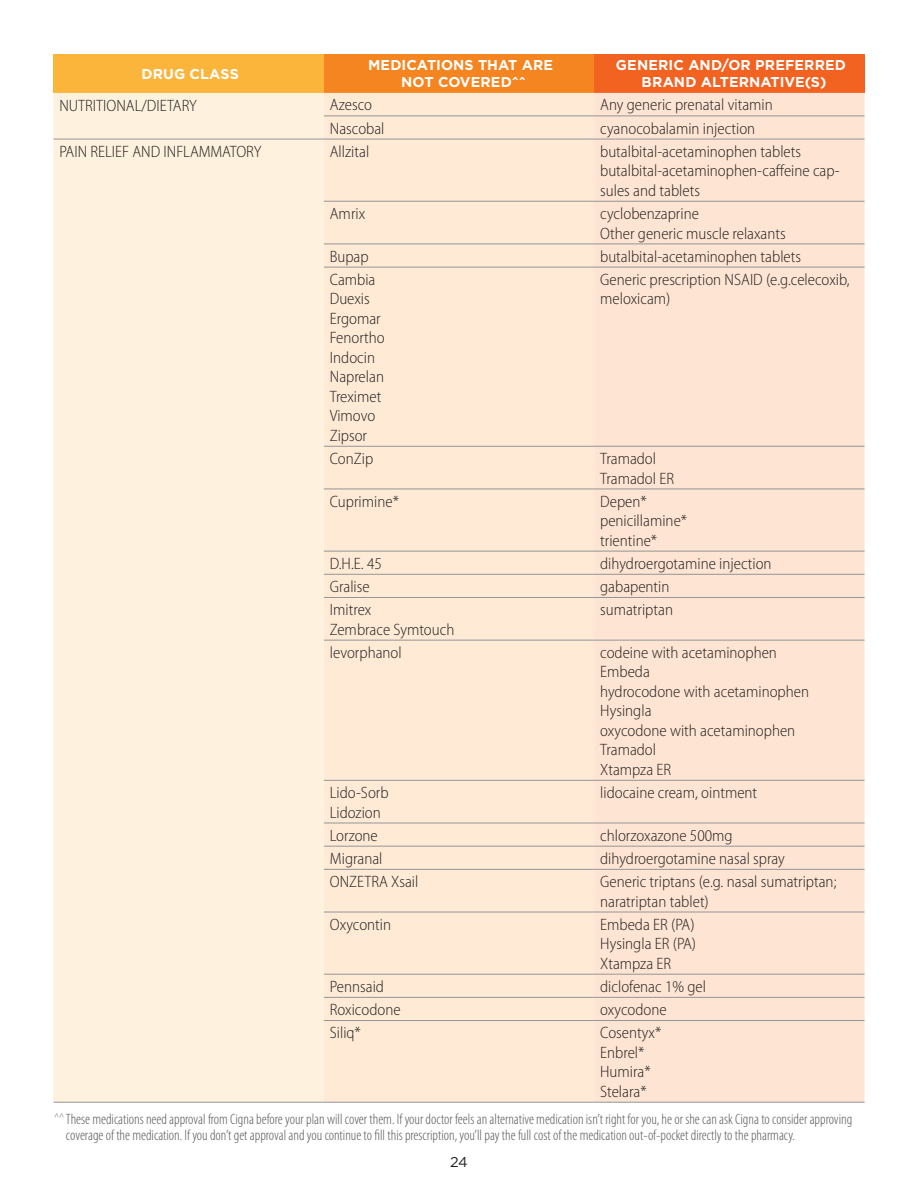
<style>
.page{position:relative;width:918px;height:1188px;background:#fff}
.page>*{position:absolute;margin:0;border:0;box-sizing:border-box;transform-origin:0 0}
.t1{font:300 semi-condensed 16.5px/19.5px "Myriad Pro";color:#231f20}
.List_Header{font:300 condensed 15px/16.5px "Myriad Pro";color:#57585a}
.Table_column_header{font:700 14.25px/16.5px "Gotham";letter-spacing:.005em;color:#fff;text-align:center}
.Page_number_centered{font:14.25px "Gotham";color:#231f20}
</style>
<div class="page">
<div style="left:53px;top:54px;width:271px;height:39px;background:#fcb53b"></div>
<div style="left:324px;top:54px;width:270px;height:39px;background:#f58520"></div>
<div style="left:594px;top:54px;width:271px;height:39px;background:#f26221"></div>
<div style="left:53px;top:93px;width:271px;height:1009px;background:#fef2de"></div>
<div style="left:324px;top:93px;width:270px;height:1009px;background:#feead5"></div>
<div style="left:594px;top:93px;width:271px;height:1009px;background:#fee4d2"></div>
<hr style="left:324px;top:116px;width:270px;height:1px;background:#939598">
<hr style="left:594px;top:116px;width:271px;height:1px;background:#939598">
<hr style="left:53px;top:139px;width:271px;height:1px;background:#939598">
<hr style="left:53px;top:1102px;width:271px;height:1px;background:#939598">
<hr style="left:324px;top:139px;width:270px;height:1px;background:#939598">
<hr style="left:594px;top:139px;width:271px;height:1px;background:#939598">
<hr style="left:324px;top:201px;width:270px;height:1px;background:#939598">
<hr style="left:594px;top:201px;width:271px;height:1px;background:#939598">
<hr style="left:324px;top:244px;width:270px;height:1px;background:#939598">
<hr style="left:594px;top:244px;width:271px;height:1px;background:#939598">
<hr style="left:324px;top:267px;width:270px;height:1px;background:#939598">
<hr style="left:594px;top:267px;width:271px;height:1px;background:#939598">
<hr style="left:324px;top:446px;width:270px;height:1px;background:#939598">
<hr style="left:594px;top:446px;width:271px;height:1px;background:#939598">
<hr style="left:324px;top:489px;width:270px;height:1px;background:#939598">
<hr style="left:594px;top:489px;width:271px;height:1px;background:#939598">
<hr style="left:324px;top:551px;width:270px;height:1px;background:#939598">
<hr style="left:594px;top:551px;width:271px;height:1px;background:#939598">
<hr style="left:324px;top:574px;width:270px;height:1px;background:#939598">
<hr style="left:594px;top:574px;width:271px;height:1px;background:#939598">
<hr style="left:324px;top:597px;width:270px;height:1px;background:#939598">
<hr style="left:594px;top:597px;width:271px;height:1px;background:#939598">
<hr style="left:324px;top:640px;width:270px;height:1px;background:#939598">
<hr style="left:594px;top:640px;width:271px;height:1px;background:#939598">
<hr style="left:324px;top:780px;width:270px;height:1px;background:#939598">
<hr style="left:594px;top:780px;width:271px;height:1px;background:#939598">
<hr style="left:324px;top:823px;width:270px;height:1px;background:#939598">
<hr style="left:594px;top:823px;width:271px;height:1px;background:#939598">
<hr style="left:324px;top:846px;width:270px;height:1px;background:#939598">
<hr style="left:594px;top:846px;width:271px;height:1px;background:#939598">
<hr style="left:324px;top:869px;width:270px;height:1px;background:#939598">
<hr style="left:594px;top:869px;width:271px;height:1px;background:#939598">
<hr style="left:324px;top:912px;width:270px;height:1px;background:#939598">
<hr style="left:594px;top:912px;width:271px;height:1px;background:#939598">
<hr style="left:324px;top:974px;width:270px;height:1px;background:#939598">
<hr style="left:594px;top:974px;width:271px;height:1px;background:#939598">
<hr style="left:324px;top:997px;width:270px;height:1px;background:#939598">
<hr style="left:594px;top:997px;width:271px;height:1px;background:#939598">
<hr style="left:324px;top:1020px;width:270px;height:1px;background:#939598">
<hr style="left:594px;top:1020px;width:271px;height:1px;background:#939598">
<hr style="left:324px;top:1102px;width:270px;height:1px;background:#939598">
<hr style="left:594px;top:1102px;width:271px;height:1px;background:#939598">
<p class="Table_column_header" style="left:142px;top:65px;width:99px">DRUG CLASS</p>
<p class="Table_column_header" style="left:368px;top:57px;width:187px">MEDICATIONS THAT ARE<br>NOT COVERED^^</p>
<p class="Table_column_header" style="left:616px;top:57px;width:232px">GENERIC AND/OR PREFERRED<br>BRAND ALTERNATIVE(S)</p>
<p class="t1" style="left:59px;top:96px;width:139px">NUTRITIONAL/DIETARY</p>
<p class="t1" style="left:330px;top:96px;width:44px">Azesco</p>
<p class="t1" style="left:600px;top:96px;width:174px">Any generic prenatal vitamin</p>
<p class="t1" style="left:330px;top:119px;width:56px">Nascobal</p>
<p class="t1" style="left:600px;top:119px;width:157px">cyanocobalamin injection</p>
<p class="t1" style="left:59px;top:143px;width:204px">PAIN RELIEF AND INFLAMMATORY</p>
<p class="t1" style="left:330px;top:142px;width:41px">Allzital</p>
<p class="t1" style="left:600px;top:142px;width:241px">butalbital-acetaminophen tablets butalbital-acetaminophen-caffeine cap&shy;sules and tablets</p>
<p class="t1" style="left:330px;top:204px;width:37px">Amrix</p>
<p class="t1" style="left:600px;top:204px;width:187px">cyclobenzaprine<br>Other generic muscle relaxants</p>
<p class="t1" style="left:330px;top:247px;width:40px">Bupap</p>
<p class="t1" style="left:600px;top:247px;width:202px">butalbital-acetaminophen tablets</p>
<p class="t1" style="left:330px;top:270px;width:57px">Cambia<br>Duexis<br>Ergomar<br>Fenortho<br>Indocin<br>Naprelan<br>Treximet<br>Vimovo<br>Zipsor</p>
<p class="t1" style="left:600px;top:270px;width:251px">Generic prescription NSAID (e.g.celecoxib, meloxicam)</p>
<p class="t1" style="left:330px;top:449px;width:45px">ConZip</p>
<p class="t1" style="left:600px;top:449px;width:75px">Tramadol<br>Tramadol ER</p>
<p class="t1" style="left:330px;top:492px;width:71px">Cuprimine*</p>
<p class="t1" style="left:600px;top:492px;width:89px">Depen* penicillamine* trientine*</p>
<p class="t1" style="left:330px;top:554px;width:54px">D.H.E. 45</p>
<p class="t1" style="left:600px;top:554px;width:173px">dihydroergotamine injection</p>
<p class="t1" style="left:330px;top:577px;width:41px">Gralise</p>
<p class="t1" style="left:600px;top:577px;width:71px">gabapentin</p>
<p class="t1" style="left:330px;top:600px;width:126px">Imitrex<br>Zembrace Symtouch</p>
<p class="t1" style="left:600px;top:600px;width:74px">sumatriptan</p>
<p class="t1" style="left:330px;top:643px;width:73px">levorphanol</p>
<p class="t1" style="left:600px;top:643px;width:210px">codeine with acetaminophen<br>Embeda<br>hydrocodone with acetaminophen<br>Hysingla<br>oxycodone with acetaminophen<br>Tramadol<br>Xtampza ER</p>
<p class="t1" style="left:330px;top:783px;width:60px">Lido-Sorb<br>Lidozion</p>
<p class="t1" style="left:600px;top:783px;width:159px">lidocaine cream, ointment</p>
<p class="t1" style="left:330px;top:826px;width:50px">Lorzone</p>
<p class="t1" style="left:600px;top:826px;width:134px">chlorzoxazone 500mg</p>
<p class="t1" style="left:330px;top:849px;width:54px">Migranal</p>
<p class="t1" style="left:600px;top:849px;width:186px">dihydroergotamine nasal spray</p>
<p class="t1" style="left:330px;top:872px;width:90px">ONZETRA Xsail</p>
<p class="t1" style="left:600px;top:872px;width:238px">Generic triptans (e.g. nasal sumatriptan; naratriptan tablet)</p>
<p class="t1" style="left:330px;top:915px;width:63px">Oxycontin</p>
<p class="t1" style="left:600px;top:915px;width:98px;text-align:justify">Embeda ER (PA)<br>Hysingla ER (PA)<br>Xtampza ER</p>
<p class="t1" style="left:330px;top:977px;width:56px">Pennsaid</p>
<p class="t1" style="left:600px;top:977px;width:107px">diclofenac 1% gel</p>
<p class="t1" style="left:330px;top:1000px;width:72px">Roxicodone</p>
<p class="t1" style="left:600px;top:1000px;width:68px">oxycodone</p>
<p class="t1" style="left:330px;top:1023px;width:33px">Siliq*</p>
<p class="t1" style="left:600px;top:1023px;width:63px">Cosentyx*<br>Enbrel*<br>Humira*<br>Stelara*</p>
<p class="List_Header" style="left:66px;top:1111px;width:788px;text-indent:-12px"><sup>^^</sup> These medications need approval from Cigna before your plan will cover them. If your doctor feels an alternative medication isn’t right for you, he or she can ask Cigna to consider approving coverage of the medication. If you don’t get approval and you continue to fill this prescription, you’ll pay the full cost of the medication out-of-pocket directly to the pharmacy.</p>
<p class="Page_number_centered" style="left:450px;top:1153px;width:19px">24</p>
</div>
